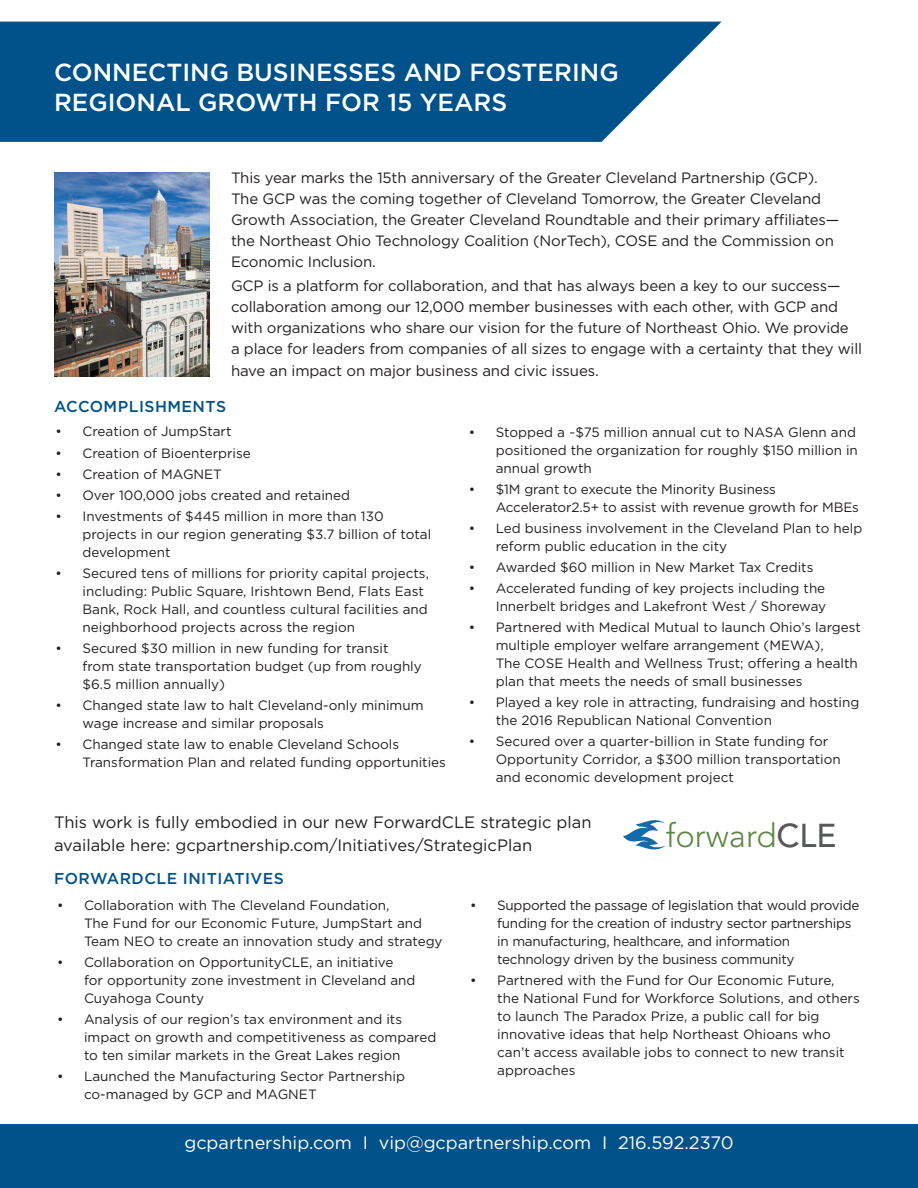
<style>
.page{position:relative;width:918px;height:1188px;background:#fff}
.page>*{position:absolute;margin:0;border:0;box-sizing:border-box;transform-origin:0 0}
.t1{font:300 32.85px "Avenir";color:#5d8842}
.t2{font:500 24.75px/29.5px "Gotham";color:#fff}
.t3{font:18px "Gotham";color:#fff}
.t4{font:16.5px/22.5px "Gotham";color:#231f20}
.t5{font:500 15.75px "Gotham";letter-spacing:.03em;color:#01528a}
.t6{font:15px/21px "Gotham";letter-spacing:-.01em;color:#231f20}
.t7{font:13.5px/18px "Gotham";color:#231f20}
.t8{font:13.5px/18px "Gotham";letter-spacing:-.02em;color:#231f20}
.s1{font-weight:500;color:#57585a}
</style>
<div class="page">
<div style="left:0;top:1125px;width:918px;height:63px;background:#01528a"></div>
<img style="left:54px;top:173px;width:155px;height:203px">
<svg style="left:0;top:22px;width:721px;height:120px;background:#145f93"></svg>
<svg style="left:623px;top:820px;width:43px;height:30px"></svg>
<h2 class="t2" style="left:54px;top:57px;width:566px">CONNECTING BUSINESSES AND FOSTERING<br>REGIONAL GROWTH FOR 15 YEARS</h2>
<p class="t6" style="left:231px;top:167px;width:610px">This year marks the 15th anniversary of the Greater Cleveland Partnership (GCP).<br>The GCP was the coming together of Cleveland Tomorrow, the Greater Cleveland Growth Association, the Greater Cleveland Roundtable and their primary affiliates— the Northeast Ohio Technology Coalition (NorTech), COSE and the Commission on Economic Inclusion.</p>
<p class="t6" style="left:231px;top:275px;width:633px">GCP is a platform for collaboration, and that has always been a key to our success— collaboration among our 12,000 member businesses with each other, with GCP and with organizations who share our vision for the future of Northeast Ohio. We provide<br>a place for leaders from companies of all sizes to engage with a certainty that they will</p>
<p class="t6" style="left:231px;top:360px;width:369px">have an impact on major business and civic issues.</p>
<p class="t5" style="left:54px;top:396px;width:174px">ACCOMPLISHMENTS</p>
<p class="t7" style="left:56px;top:422px;width:178px">• Creation of JumpStart</p>
<p class="t7" style="left:56px;top:443px;width:197px">• Creation of Bioenterprise</p>
<p class="t7" style="left:56px;top:464px;width:168px">• Creation of MAGNET</p>
<p class="t7" style="left:56px;top:485px;width:296px">• Over 100,000 jobs created and retained</p>
<p class="t7" style="left:82px;top:506px;width:350px;text-indent:-27px">• Investments of $445 million in more than 130 projects in our region generating $3.7 billion of total development</p>
<p class="t7" style="left:82px;top:563px;width:348px;text-indent:-27px">• Secured tens of millions for priority capital projects, including: Public Square, Irishtown Bend, Flats East Bank, Rock Hall, and countless cultural facilities and neighborhood projects across the region</p>
<p class="t7" style="left:82px;top:638px;width:341px;text-indent:-27px">• Secured $30 million in new funding for transit from state transportation budget (up from roughly $6.5 million annually)</p>
<p class="t7" style="left:82px;top:695px;width:343px;text-indent:-27px">• Changed state law to halt Cleveland-only minimum wage increase and similar proposals</p>
<p class="t7" style="left:82px;top:734px;width:365px;text-indent:-27px">• Changed state law to enable Cleveland Schools<br>Transformation Plan and related funding opportunities</p>
<p class="t7" style="left:496px;top:422px;width:364px;text-indent:-27px">• Stopped a ~$75 million annual cut to NASA Glenn and positioned the organization for roughly $150 million in annual growth</p>
<p class="t7" style="left:496px;top:479px;width:365px;text-indent:-27px">• $1M grant to execute the Minority Business<br>Accelerator2.5+ to assist with revenue growth for MBEs</p>
<p class="t7" style="left:496px;top:518px;width:368px;text-indent:-27px">• Led business involvement in the Cleveland Plan to help reform public education in the city</p>
<p class="t7" style="left:469px;top:557px;width:346px">• Awarded $60 million in New Market Tax Credits</p>
<p class="t7" style="left:469px;top:578px;width:359px;text-align:right">• Accelerated funding of key projects including the<br>Innerbelt bridges and Lakefront West / Shoreway</p>
<p class="t7" style="left:496px;top:617px;width:367px;text-indent:-27px">• Partnered with Medical Mutual to launch Ohio’s largest multiple employer welfare arrangement (MEWA),<br>The COSE Health and Wellness Trust; offering a health plan that meets the needs of small businesses</p>
<p class="t7" style="left:496px;top:692px;width:365px;text-indent:-27px">• Played a key role in attracting, fundraising and hosting the 2016 Republican National Convention</p>
<p class="t7" style="left:496px;top:731px;width:347px;text-indent:-27px">• Secured over a quarter-billion in State funding for<br>Opportunity Corridor, a $300 million transportation and economic development project</p>
<p class="t4" style="left:54px;top:811px;width:539px">This work is fully embodied in our new ForwardCLE strategic plan available here: gcpartnership.com/Initiatives/StrategicPlan</p>
<h1 class="t1" style="left:666px;top:816px;width:172px">forward<span class="s1">CLE</span></h1>
<p class="t5" style="left:54px;top:869px;width:231px">FORWARDCLE INITIATIVES</p>
<p class="t7" style="left:84px;top:896px;width:360px;text-indent:-27px">• Collaboration with The Cleveland Foundation,<br>The Fund for our Economic Future, JumpStart and<br>Team NEO to create an innovation study and strategy</p>
<p class="t7" style="left:84px;top:953px;width:333px;text-indent:-27px">• Collaboration on OpportunityCLE, an initiative for opportunity zone investment in Cleveland and<br>Cuyahoga County</p>
<p class="t7" style="left:84px;top:1010px;width:354px;text-indent:-27px">• Analysis of our region’s tax environment and its impact on growth and competitiveness as compared to ten similar markets in the Great Lakes region</p>
<p class="t7" style="left:84px;top:1067px;width:322px;text-indent:-27px">• Launched the Manufacturing Sector Partnership co-managed by GCP and MAGNET</p>
<p class="t8" style="left:497px;top:896px;width:364px;text-indent:-27px">• Supported the passage of legislation that would provide funding for the creation of industry sector partnerships in manufacturing, healthcare, and information technology driven by the business community</p>
<p class="t7" style="left:497px;top:971px;width:364px;text-indent:-27px">• Partnered with the Fund for Our Economic Future,<br>the National Fund for Workforce Solutions, and others to launch The Paradox Prize, a public call for big innovative ideas that help Northeast Ohioans who can’t access available jobs to connect to new transit approaches</p>
<h3 class="t3" style="left:184px;top:1131px;width:551px">gcpartnership.com I vip@gcpartnership.com I 216.592.2370</h3>
</div>
